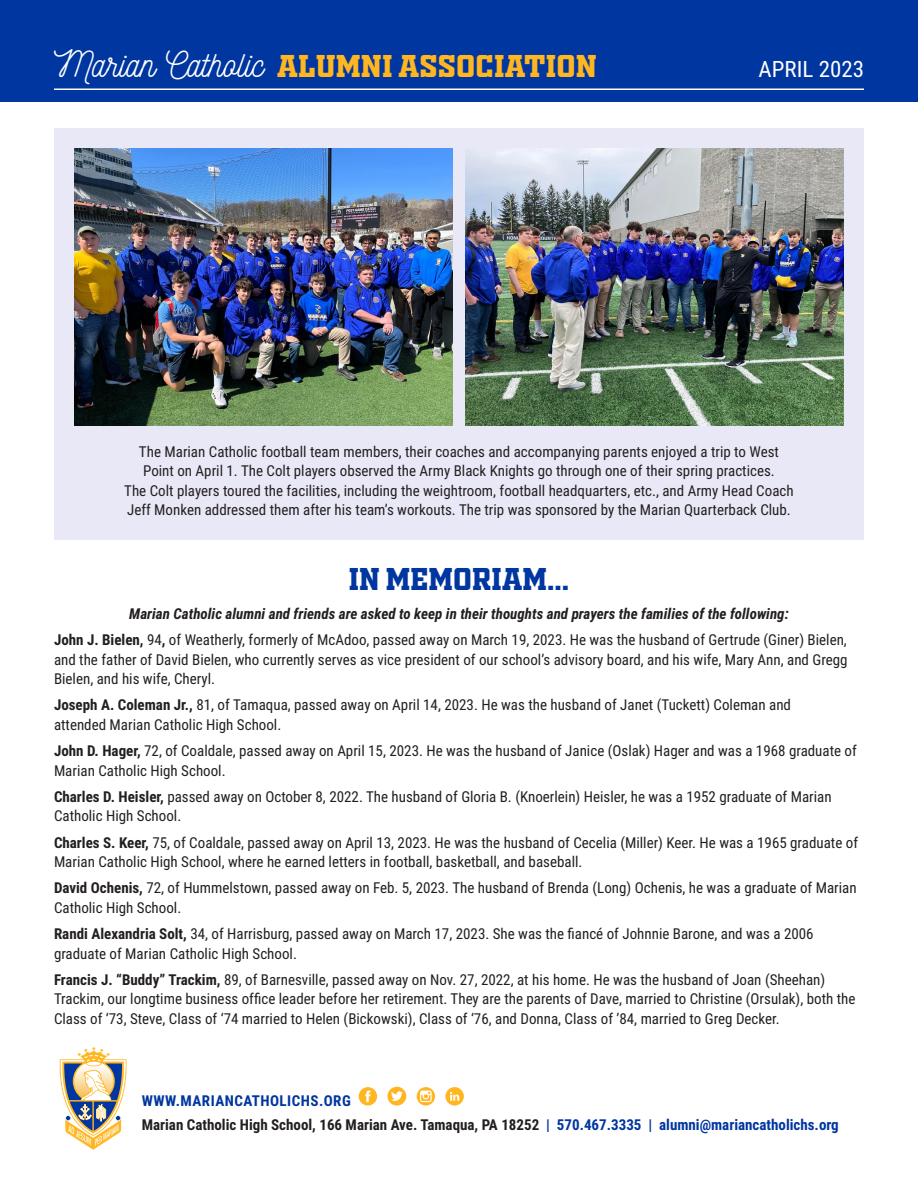
<style>
.page{position:relative;width:918px;height:1188px;background:#fff}
.page>*{position:absolute;margin:0;border:0;box-sizing:border-box;transform-origin:0 0}
.t1{font:36px "Nickainley";color:#fff}
.t2{font:30px "OLDSPORT02 ATHLETICNCV";color:#ffb620}
.t3{font:30px "OLDSPORT02 ATHLETICNCV";color:#0036a0}
.t4{font:22.5px "Roboto Condensed";color:#fff}
.t5{font:15px/19.5px "Roboto Condensed";color:#231f20}
.t6{font:italic 700 15px "Roboto Condensed";color:#231f20}
.t7{font:700 15px "Roboto Condensed";color:#231f20}
.t8{font:700 15px "Roboto Condensed";letter-spacing:.03em;color:#0036a0}
.s1{font-weight:700}
.s2{color:#0036a0}
</style>
<div class="page">
<div style="left:0;top:0;width:918px;height:101px;background:#0036a0"></div>
<hr style="left:54px;top:88px;width:810px;height:2px;background:#fff">
<div style="left:359px;top:1087px;width:18px;height:19px;background:#ffb620;border-radius:50%"></div>
<svg style="left:365px;top:1091px;width:6px;height:11px"></svg>
<div style="left:387px;top:1087px;width:19px;height:19px;background:#ffb620;border-radius:50%"></div>
<svg style="left:391px;top:1091px;width:12px;height:10px"></svg>
<svg style="left:417px;top:1087px;width:18px;height:19px"></svg>
<svg style="left:420px;top:1091px;width:12px;height:11px"></svg>
<svg style="left:445px;top:1087px;width:19px;height:19px"></svg>
<svg style="left:59px;top:1046px;width:68px;height:104px"></svg>
<div style="left:54px;top:128px;width:810px;height:412px;background:#e9e8f6"></div>
<img style="left:74px;top:148px;width:378px;height:277px">
<img style="left:466px;top:148px;width:378px;height:277px">
<p class="t1" style="left:54px;top:41px;width:211px">Marian Catholic</p>
<p class="t2" style="left:277px;top:44px;width:322px">ALUMNI ASSOCIATION</p>
<p class="t4" style="left:759px;top:53px;width:107px">APRIL 2023</p>
<p class="t5" style="left:124px;top:441px;width:671px;text-align:center">The Marian Catholic football team members, their coaches and accompanying parents enjoyed a trip to West Point on April 1. The Colt players observed the Army Black Knights go through one of their spring practices.<br>The Colt players toured the facilities, including the weightroom, football headquarters, etc., and Army Head Coach Jeff Monken addressed them after his team’s workouts. The trip was sponsored by the Marian Quarterback Club.</p>
<p class="t3" style="left:349px;top:557px;width:222px">IN MEMORIAM...</p>
<p class="t6" style="left:129px;top:603px;width:661px">Marian Catholic alumni and friends are asked to keep in their thoughts and prayers the families of the following:</p>
<p class="t5" style="left:54px;top:629px;width:795px;text-align:justify"><span class="s1">John J. Bielen,</span> 94<span class="s1">,</span> of Weatherly, formerly of McAdoo, passed away on March 19, 2023. He was the husband of Gertrude (Giner) Bielen, and the father of David Bielen, who currently serves as vice president of our school’s advisory board, and his wife, Mary Ann, and Gregg Bielen, and his wife, Cheryl.</p>
<p class="t5" style="left:54px;top:695px;width:739px"><span class="s1">Joseph A. Coleman Jr.,</span> 81, of Tamaqua, passed away on April 14, 2023. He was the husband of Janet (Tuckett) Coleman and attended Marian Catholic High School.</p>
<p class="t5" style="left:54px;top:740px;width:804px"><span class="s1">John D. Hager,</span> 72, of Coaldale, passed away on April 15, 2023. He was the husband of Janice (Oslak) Hager and was a 1968 graduate of<br>Marian Catholic High School.</p>
<p class="t5" style="left:54px;top:786px;width:779px"><span class="s1">Charles D. Heisler,</span> passed away on October 8, 2022. The husband of Gloria B. (Knoerlein) Heisler, he was a 1952 graduate of Marian<br>Catholic High School.</p>
<p class="t5" style="left:54px;top:832px;width:806px"><span class="s1">Charles S. Keer,</span> 75, of Coaldale, passed away on April 13, 2023. He was the husband of Cecelia (Miller) Keer. He was a 1965 graduate of<br>Marian Catholic High School, where he earned letters in football, basketball, and baseball.</p>
<p class="t5" style="left:54px;top:878px;width:804px"><span class="s1">David Ochenis,</span> 72, of Hummelstown, passed away on Feb. 5, 2023. The husband of Brenda (Long) Ochenis, he was a graduate of Marian<br>Catholic High School.</p>
<p class="t5" style="left:54px;top:923px;width:761px"><span class="s1">Randi Alexandria Solt,</span> 34, of Harrisburg, passed away on March 17, 2023. She was the fiancé of Johnnie Barone, and was a 2006 graduate of Marian Catholic High School.</p>
<p class="t5" style="left:54px;top:969px;width:803px"><span class="s1">Francis J. “Buddy” Trackim,</span> 89, of Barnesville, passed away on Nov. 27, 2022, at his home. He was the husband of Joan (Sheehan)<br>Trackim, our longtime business office leader before her retirement. They are the parents of Dave, married to Christine (Orsulak), both the<br>Class of ‘73, Steve, Class of ‘74 married to Helen (Bickowski), Class of ‘76, and Donna, Class of ’84, married to Greg Decker.</p>
<p class="t8" style="left:142px;top:1090px;width:211px">WWW.MARIANCATHOLICHS.ORG</p>
<p class="t7" style="left:142px;top:1114px;width:699px">Marian Catholic High School, 166 Marian Ave. Tamaqua, PA 18252 <span class="s2">| 570.467.3335 | alumni@mariancatholichs.org</span></p>
</div>
